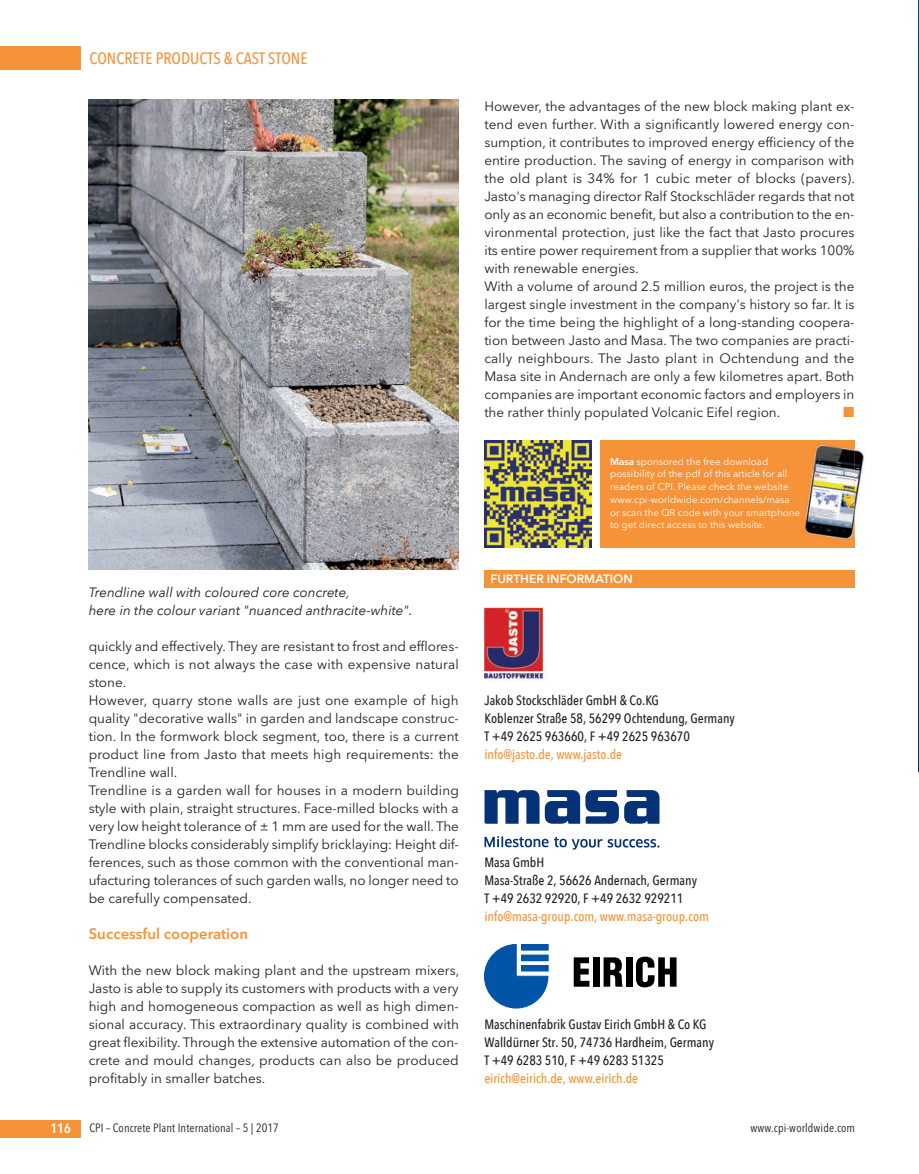
<style>
.page{position:relative;width:919px;height:1174px;background:#fff}
.page>*{position:absolute;margin:0;border:0;box-sizing:border-box;transform-origin:0 0}
.t1{font:500 16.5px "Avenir Next Condensed";color:#f69238}
.t2{font:600 15px "Avenir Next";color:#f69238}
.t3{font:13.5px/18px "Avenir Next";color:#231f20}
.t4{font:500 13.5px/18px "Avenir Next Condensed";color:#231f20}
.t5{font:500 13.5px "Avenir Next Condensed";color:#f69238}
.t6{font:italic 13.5px/18px "Avenir Next";color:#231f20}
.t7{font:600 13.5px "Avenir Next Condensed";color:#fff}
.t8{font:13.5px "European Pi Three";color:#f69238}
.t9{font:12px "Avenir Next Condensed";letter-spacing:.01em;color:#231f20}
.t10{font:600 12px "Avenir Next";color:#fff}
.t11{font:9.75px/12.8px "Avenir Next";color:#fff}
.s1{font-weight:600}
</style>
<div class="page">
<img style="left:918px;top:0;width:1px;height:707px">
<div style="left:0;top:47px;width:81px;height:23px;background:#f69238"></div>
<div style="left:0;top:1119px;width:81px;height:18px;background:#f69238"></div>
<div style="left:484px;top:571px;width:370px;height:17px;background:#f69238"></div>
<img style="left:484px;top:606px;width:62px;height:74px">
<svg style="left:484px;top:836px;width:64px;height:11px"></svg>
<svg style="left:554px;top:837px;width:105px;height:12px"></svg>
<svg style="left:484px;top:790px;width:175px;height:33px"></svg>
<svg style="left:484px;top:944px;width:64px;height:64px"></svg>
<svg style="left:573px;top:957px;width:16px;height:29px"></svg>
<div style="left:593px;top:957px;width:7px;height:29px;background:#000"></div>
<svg style="left:603px;top:957px;width:20px;height:29px"></svg>
<div style="left:626px;top:957px;width:6px;height:29px;background:#000"></div>
<svg style="left:636px;top:956px;width:40px;height:31px"></svg>
<div style="left:600px;top:440px;width:254px;height:107px;background:#f69238"></div>
<img style="left:484px;top:440px;width:108px;height:107px">
<img style="left:854px;top:448px;width:11px;height:91px">
<img style="left:804px;top:444px;width:50px;height:96px">
<img style="left:89px;top:100px;width:370px;height:469px">
<p class="t1" style="left:89px;top:48px;width:219px">CONCRETE PRODUCTS &amp; CAST STONE</p>
<p class="t6" style="left:89px;top:582px;width:325px">Trendline wall with coloured core concrete,<br>here in the colour variant "nuanced anthracite-white".</p>
<p class="t3" style="left:89px;top:638px;width:372px">quickly and effectively. They are resistant to frost and efflores&shy;cence, which is not always the case with expensive natural stone.<br>However, quarry stone walls are just one example of high quality "decorative walls" in garden and landscape construc&shy;tion. In the formwork block segment, too, there is a current product line from Jasto that meets high requirements: the Trendline wall.<br>Trendline is a garden wall for houses in a modern building style with plain, straight structures. Face-milled blocks with a very low height tolerance of ± 1 mm are used for the wall. The Trendline blocks considerably simplify bricklaying: Height dif&shy;ferences, such as those common with the conventional man&shy;ufacturing tolerances of such garden walls, no longer need to be carefully compensated.</p>
<p class="t2" style="left:89px;top:927px;width:161px">Successful cooperation</p>
<p class="t3" style="left:89px;top:962px;width:372px;text-align:justify">With the new block making plant and the upstream mixers, Jasto is able to supply its customers with products with a very high and homogeneous compaction as well as high dimen&shy;sional accuracy. This extraordinary quality is combined with great flexibility. Through the extensive automation of the con&shy;crete and mould changes, products can also be produced profitably in smaller batches.</p>
<p class="t3" style="left:484px;top:98px;width:372px">However, the advantages of the new block making plant ex&shy;tend even further. With a significantly lowered energy con&shy;sumption, it contributes to improved energy efficiency of the entire production. The saving of energy in comparison with the old plant is 34% for 1 cubic meter of blocks (pavers).<br>Jasto's managing director Ralf Stockschläder regards that not only as an economic benefit, but also a contribution to the en&shy;vironmental protection, just like the fact that Jasto procures its entire power requirement from a supplier that works 100% with renewable energies.<br>With a volume of around 2.5 million euros, the project is the largest single investment in the company's history so far. It is for the time being the highlight of a long-standing coopera&shy;tion between Jasto and Masa. The two companies are practi&shy;cally neighbours. The Jasto plant in Ochtendung and the Masa site in Andernach are only a few kilometres apart. Both companies are important economic factors and employers in the rather thinly populated Volcanic Eifel region.</p>
<p class="t8" style="left:843px;top:404px;width:13px">-</p>
<p class="t11" style="left:610px;top:456px;width:191px"><span class="s1">Masa</span> sponsored the free download possibility of the pdf of this article for all readers of CPI. Please check the website www.cpi-worldwide.com/channels/masa or scan the QR code with your smartphone to get direct access to this website.</p>
<p class="t10" style="left:490px;top:574px;width:144px">FURTHER INFORMATION</p>
<p class="t4" style="left:484px;top:691px;width:252px">Jakob Stockschläder GmbH &amp; Co.KG<br>Koblenzer Straße 58, 56299 Ochtendung, Germany<br>T +49 2625 963660, F +49 2625 963670</p>
<p class="t5" style="left:484px;top:746px;width:139px">info@jasto.de, www.jasto.de</p>
<p class="t4" style="left:484px;top:853px;width:214px">Masa GmbH<br>Masa-Straße 2, 56626 Andernach, Germany<br>T +49 2632 92920, F +49 2632 929211</p>
<p class="t5" style="left:484px;top:908px;width:226px">info@masa-group.com, www.masa-group.com</p>
<p class="t4" style="left:484px;top:1015px;width:231px">Maschinenfabrik Gustav Eirich GmbH &amp; Co KG<br>Walldürner Str. 50, 74736 Hardheim, Germany<br>T +49 6283 510, F +49 6283 51325</p>
<p class="t5" style="left:484px;top:1070px;width:155px">eirich@eirich.de, www.eirich.de</p>
<p class="t7" style="left:50px;top:1116px;width:22px">116</p>
<p class="t9" style="left:89px;top:1123px;width:191px">CPI – Concrete Plant International – 5 | 2017</p>
<p class="t9" style="left:750px;top:1123px;width:106px">www.cpi-worldwide.com</p>
</div>
